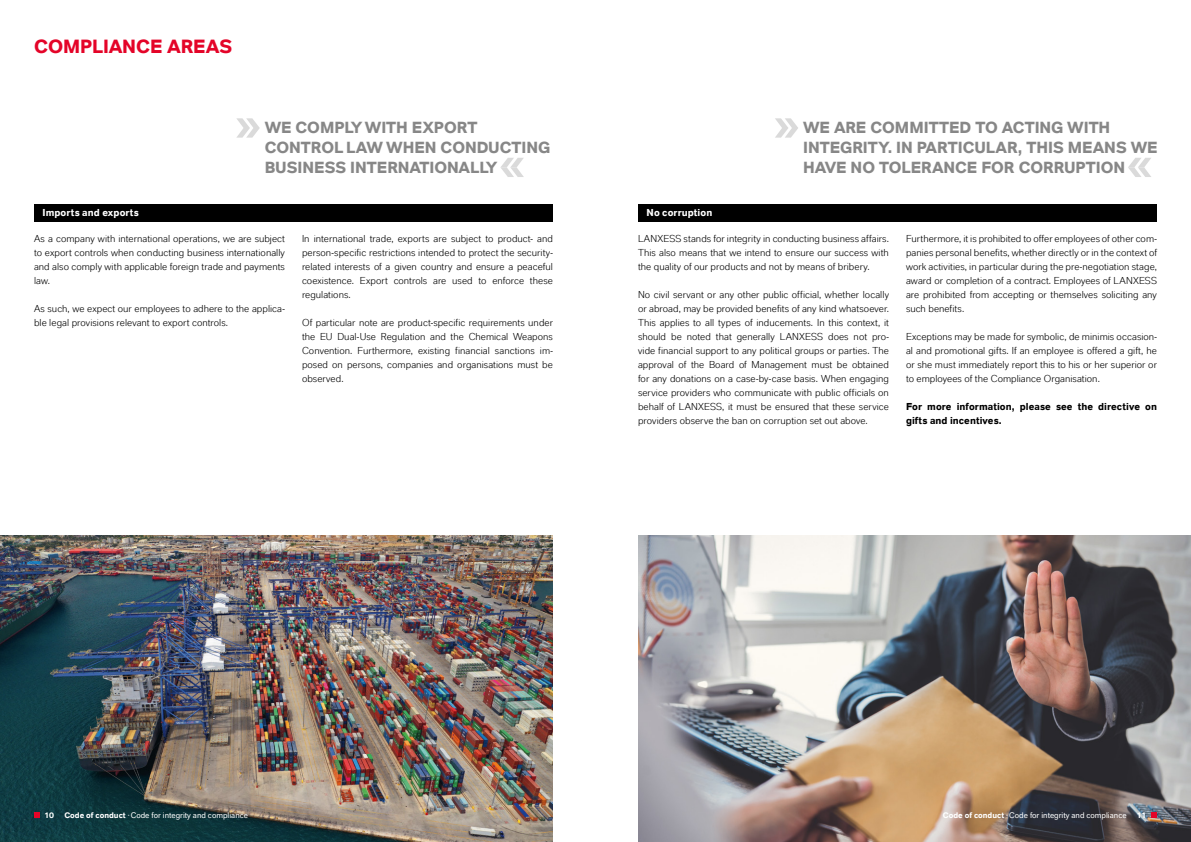
<style>
.page{position:relative;width:1191px;height:842px;background:#fff}
.page>*{position:absolute;margin:0;border:0;box-sizing:border-box;transform-origin:0 0}
.Überschrift_EN{font:700 19px "Lanxess";letter-spacing:-.005em;color:#e40428}
.Überschrift_EN-2{font:700 16px/20px "Lanxess";color:#878787}
.Fließtext_EN{font:10px/14px "Lanxess";letter-spacing:.005em;color:#000;text-align:justify}
.Fließtext_EN-2{font:700 10px/14px "Lanxess";letter-spacing:.005em;color:#000}
.Fließtext_EN-3{font:700 10px "Lanxess";letter-spacing:.01em;color:#fff}
.t1{font:8px "Lanxess Global Invers";color:#fff}
.t2{font:700 8px "Lanxess";color:#fff}
.s1{font-family:"Lanxess";font-weight:700}
</style>
<div class="page">
<img style="left:0;top:536px;width:553px;height:306px">
<img style="left:638px;top:536px;width:553px;height:306px">
<svg style="left:34px;top:812px;width:6px;height:6px"></svg>
<svg style="left:1151px;top:812px;width:6px;height:6px"></svg>
<div style="left:34px;top:204px;width:519px;height:17px;background:#000"></div>
<div style="left:638px;top:204px;width:519px;height:17px;background:#000"></div>
<svg style="left:236px;top:118px;width:24px;height:20px"></svg>
<svg style="left:500px;top:158px;width:24px;height:19px"></svg>
<svg style="left:775px;top:118px;width:23px;height:20px"></svg>
<svg style="left:1128px;top:158px;width:23px;height:19px"></svg>
<p class="Überschrift_EN" style="left:34px;top:33px;width:200px">COMPLIANCE AREAS</p>
<p class="Überschrift_EN-2" style="left:265px;top:117px;width:287px">WE COMPLY WITH EXPORT<br>CONTROL LAW WHEN CONDUCTING<br>BUSINESS INTERNATIONALLY</p>
<p class="Überschrift_EN-2" style="left:803px;top:117px;width:356px">WE ARE COMMITTED TO ACTING WITH<br>INTEGRITY. IN PARTICULAR, THIS MEANS WE<br>HAVE NO TOLERANCE FOR CORRUPTION</p>
<p class="Fließtext_EN-3" style="left:43px;top:206px;width:98px">Imports and exports</p>
<p class="Fließtext_EN-3" style="left:646px;top:206px;width:67px">No corruption</p>
<p class="Fließtext_EN" style="left:638px;top:232px;width:252px">LANXESS stands for integrity in conducting business affairs.<br>This also means that we intend to ensure our success with the quality of our products and not by means of bribery.</p>
<p class="Fließtext_EN" style="left:638px;top:288px;width:252px">No civil servant or any other public official, whether locally or abroad, may be provided benefits of any kind whatsoever.<br>This applies to all types of inducements. In this context, it should be noted that generally LANXESS does not pro&shy;vide financial support to any political groups or parties. The approval of the Board of Management must be obtained for any donations on a case-by-case basis. When engaging service providers who communicate with public officials on behalf of LANXESS, it must be ensured that these service providers observe the ban on corruption set out above.</p>
<p class="Fließtext_EN" style="left:302px;top:232px;width:252px">In international trade, exports are subject to product- and person-specific restrictions intended to protect the security&shy;related interests of a given country and ensure a peaceful coexistence. Export controls are used to enforce these regulations.</p>
<p class="Fließtext_EN" style="left:302px;top:316px;width:252px">Of particular note are product-specific requirements under the EU Dual-Use Regulation and the Chemical Weapons Convention. Furthermore, existing financial sanctions im&shy;posed on persons, companies and organisations must be observed.</p>
<p class="Fließtext_EN" style="left:34px;top:232px;width:252px">As a company with international operations, we are subject to export controls when conducting business internationally and also comply with applicable foreign trade and payments law.</p>
<p class="Fließtext_EN" style="left:34px;top:302px;width:252px">As such, we expect our employees to adhere to the applica&shy;ble legal provisions relevant to export controls.</p>
<p class="Fließtext_EN" style="left:906px;top:232px;width:252px">Furthermore, it is prohibited to offer employees of other com&shy;panies personal benefits, whether directly or in the context of work activities, in particular during the pre-negotiation stage, award or completion of a contract. Employees of LANXESS are prohibited from accepting or themselves soliciting any such benefits.</p>
<p class="Fließtext_EN" style="left:906px;top:330px;width:252px">Exceptions may be made for symbolic, de minimis occasion&shy;al and promotional gifts. If an employee is offered a gift, he or she must immediately report this to his or her superior or to employees of the Compliance Organisation.</p>
<p class="Fließtext_EN-2" style="left:906px;top:399px;width:252px">For more information, please see the directive on gifts and incentives.</p>
<p class="t2" style="left:44px;top:809px;width:11px">10</p>
<p class="t1" style="left:64px;top:810px;width:185px"><span class="s1">Code of conduct</span> · Code for integrity and compliance</p>
<p class="t1" style="left:943px;top:810px;width:185px"><span class="s1">Code of conduct</span> · Code for integrity and compliance</p>
<p class="t2" style="left:1136px;top:809px;width:11px">11</p>
</div>
